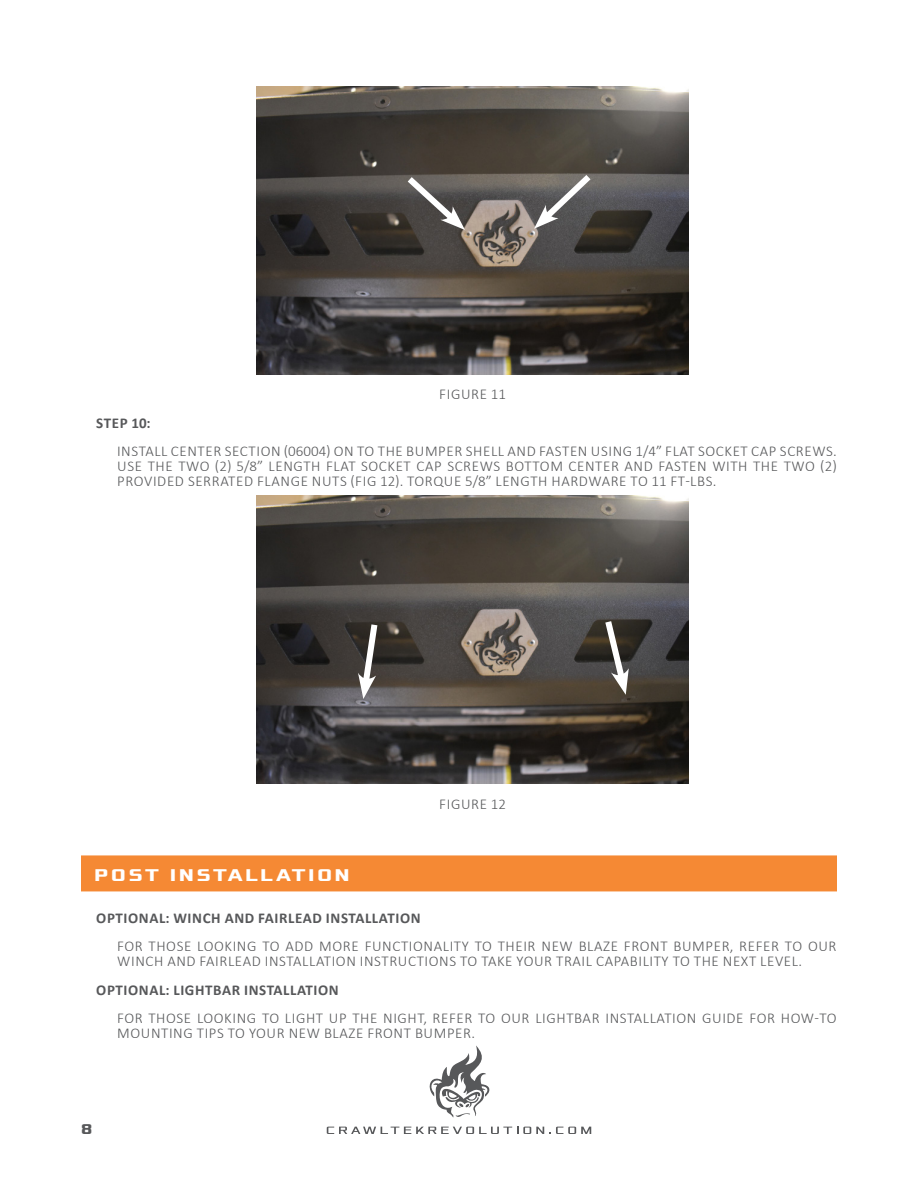
<style>
.page{position:relative;width:918px;height:1188px;background:#fff}
.page>*{position:absolute;margin:0;border:0;box-sizing:border-box;transform-origin:0 0}
.Orange_Header_-_1lin{font:700 18px "Xolonium";letter-spacing:.15em;color:#fff}
.Steps{font:300 15px/15px "Calibri";letter-spacing:.04em;color:#57585a}
.Steps-2{font:700 15px "Calibri";letter-spacing:.04em;color:#57585a}
.Steps_Text{font:300 15px "Calibri";letter-spacing:.04em;color:#57585a}
.t1{font:700 15px "Xolonium";color:#57585a}
</style>
<div class="page">
<div style="left:81px;top:855px;width:756px;height:36px;background:#f58934"></div>
<img style="left:256px;top:86px;width:432px;height:288px">
<svg style="left:401px;top:171px;width:64px;height:59px;background:#686562"></svg>
<svg style="left:534px;top:169px;width:63px;height:60px;background:#72706e"></svg>
<img style="left:256px;top:496px;width:432px;height:288px">
<svg style="left:358px;top:618px;width:23px;height:81px"></svg>
<svg style="left:601px;top:615px;width:29px;height:80px"></svg>
<svg style="left:429px;top:1045px;width:61px;height:73px"></svg>
<svg style="left:327px;top:1127px;width:264px;height:7px"></svg>
<p class="Steps_Text" style="left:439px;top:385px;width:68px">FIGURE 11</p>
<p class="Steps-2" style="left:96px;top:412px;width:56px">STEP 10:</p>
<p class="Steps" style="left:117px;top:444px;width:721px;text-align:justify">INSTALL CENTER SECTION (06004) ON TO THE BUMPER SHELL AND FASTEN USING 1/4” FLAT SOCKET CAP SCREWS.<br>USE THE TWO (2) 5/8” LENGTH FLAT SOCKET CAP SCREWS BOTTOM CENTER AND FASTEN WITH THE TWO (2)<br>PROVIDED SERRATED FLANGE NUTS (FIG 12). TORQUE 5/8” LENGTH HARDWARE TO 11 FT-LBS.</p>
<p class="Steps_Text" style="left:439px;top:794px;width:68px">FIGURE 12</p>
<p class="Orange_Header_-_1lin" style="left:94px;top:865px;width:257px">POST INSTALLATION</p>
<p class="Steps-2" style="left:96px;top:907px;width:326px">OPTIONAL: WINCH AND FAIRLEAD INSTALLATION</p>
<p class="Steps" style="left:117px;top:939px;width:721px">FOR THOSE LOOKING TO ADD MORE FUNCTIONALITY TO THEIR NEW BLAZE FRONT BUMPER, REFER TO OUR<br>WINCH AND FAIRLEAD INSTALLATION INSTRUCTIONS TO TAKE YOUR TRAIL CAPABILITY TO THE NEXT LEVEL.</p>
<p class="Steps-2" style="left:96px;top:979px;width:244px">OPTIONAL: LIGHTBAR INSTALLATION</p>
<p class="Steps" style="left:117px;top:1011px;width:721px">FOR THOSE LOOKING TO LIGHT UP THE NIGHT, REFER TO OUR LIGHTBAR INSTALLATION GUIDE FOR HOW-TO<br>MOUNTING TIPS TO YOUR NEW BLAZE FRONT BUMPER.</p>
<p class="t1" style="left:81px;top:1121px;width:13px">8</p>
</div>
